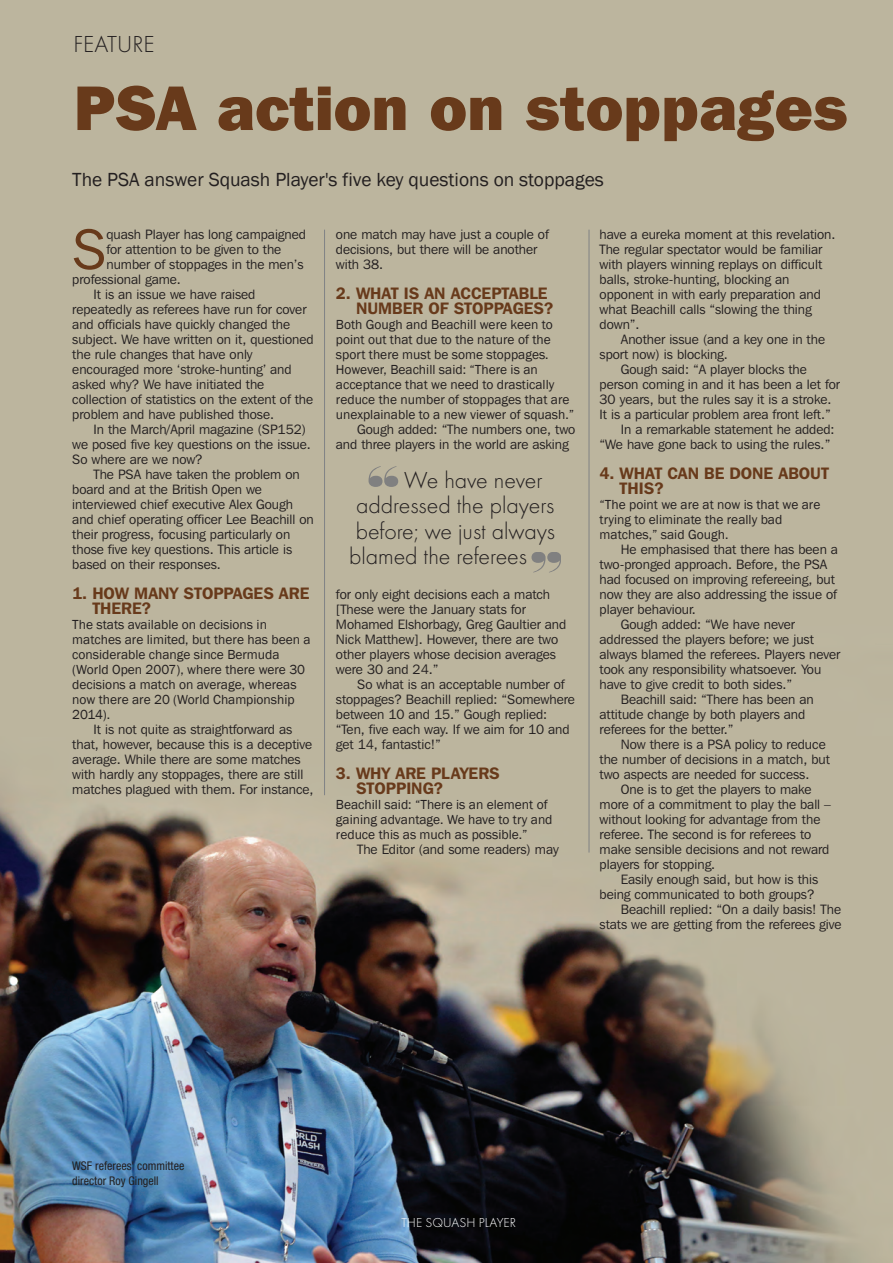
<style>
.page{position:relative;width:893px;height:1263px;background:#fff}
.page>*{position:absolute;margin:0;border:0;box-sizing:border-box;transform-origin:0 0}
.t1{font:800 62.55px "Franklin Gothic IT Cby BT";color:#683a1b}
.t2{font:56.7px "Franklin Gothic IT Cby BT";color:#683a1b}
.t3{font:300 24px "Futura T";color:#231f20}
.t4{font:19.5px "Franklin Gothic";color:#231f20}
.t5{font:600 16.5px/15px "Franklin Gothic IT Cby BT";color:#683a1b}
.t6{font:13.5px/15px "Franklin Gothic IT Cby BT";color:#231f20}
.t7{font:13.5px/15px "Franklin Gothic";color:#231f20}
.t8{font:300 13.5px "Futura T";color:#fff}
.t9{font:condensed 12px/14.4px "Helvetica Neue";color:#231f20}
</style>
<div class="page">
<img style="left:0;top:0;width:893px;height:1263px">
<hr style="left:324px;top:230px;width:1px;height:565px;background:#808285">
<hr style="left:589px;top:230px;width:1px;height:622px;background:#808285">
<svg style="left:369px;top:467px;width:29px;height:20px"></svg>
<svg style="left:531px;top:552px;width:30px;height:20px"></svg>
<h3 class="t3" style="left:74px;top:29px;width:83px">FEATURE</h3>
<h1 class="t1" style="left:74px;top:87px;width:776px">PSA action on stoppages</h1>
<h3 class="t4" style="left:72px;top:168px;width:533px">The PSA answer Squash Player's five key questions on stoppages</h3>
<h2 class="t2" style="left:72px;top:230px;width:36px">S</h2>
<p class="t6" style="left:106px;top:228px;width:201px">quash Player has long campaigned</p>
<p class="t6" style="left:106px;top:243px;width:176px">for attention to be given to the</p>
<p class="t6" style="left:106px;top:258px;width:199px">number of stoppages in the men’s</p>
<p class="t6" style="left:72px;top:273px;width:110px">professional game.</p>
<p class="t6" style="left:94px;top:288px;width:163px">It is an issue we have raised</p>
<p class="t6" style="left:72px;top:303px;width:236px">repeatedly as referees have run for cover</p>
<p class="t6" style="left:72px;top:318px;width:219px">and officials have quickly changed the</p>
<p class="t6" style="left:72px;top:333px;width:243px">subject. We have written on it, questioned</p>
<p class="t6" style="left:72px;top:348px;width:182px">the rule changes that have only</p>
<p class="t6" style="left:72px;top:363px;width:221px">encouraged more ‘stroke-hunting’ and</p>
<p class="t6" style="left:72px;top:378px;width:194px">asked why? We have initiated the</p>
<p class="t6" style="left:72px;top:393px;width:242px">collection of statistics on the extent of the</p>
<p class="t6" style="left:72px;top:408px;width:203px">problem and have published those.</p>
<p class="t6" style="left:94px;top:423px;width:214px">In the March/April magazine (SP152)</p>
<p class="t6" style="left:72px;top:438px;width:240px">we posed five key questions on the issue.</p>
<p class="t6" style="left:72px;top:453px;width:132px">So where are we now?</p>
<p class="t6" style="left:94px;top:468px;width:208px">The PSA have taken the problem on</p>
<p class="t6" style="left:72px;top:483px;width:191px">board and at the British Open we</p>
<p class="t6" style="left:72px;top:498px;width:222px">interviewed chief executive Alex Gough</p>
<p class="t6" style="left:72px;top:513px;width:243px">and chief operating officer Lee Beachill on</p>
<p class="t6" style="left:72px;top:528px;width:219px">their progress, focusing particularly on</p>
<p class="t6" style="left:72px;top:543px;width:221px">those five key questions. This article is</p>
<p class="t6" style="left:72px;top:558px;width:150px">based on their responses.</p>
<p class="t5" style="left:92px;top:587px;width:219px;text-indent:-20px">1. HOW MANY STOPPAGES ARE<br>THERE?</p>
<p class="t7" style="left:72px;top:617px;width:240px">The stats available on decisions in matches are limited, but there has been a considerable change since Bermuda (World Open 2007), where there were 30 decisions a match on average, whereas now there are 20 (World Championship<br>2014).</p>
<p class="t6" style="left:72px;top:723px;width:243px;text-indent:21px">It is not quite as straightforward as that, however, because this is a deceptive average. While there are some matches with hardly any stoppages, there are still matches plagued with them. For instance,</p>
<p class="t6" style="left:336px;top:228px;width:214px">one match may have just a couple of decisions, but there will be another with 38.</p>
<p class="t5" style="left:356px;top:287px;width:199px;text-indent:-20px">2. WHAT IS AN ACCEPTABLE<br>NUMBER OF STOPPAGES?</p>
<p class="t7" style="left:336px;top:317px;width:240px">Both Gough and Beachill were keen to point out that due to the nature of the sport there must be some stoppages.<br>However, Beachill said: “There is an acceptance that we need to drastically reduce the number of stoppages that are unexplainable to a new viewer of squash.”</p>
<p class="t6" style="left:336px;top:423px;width:241px;text-indent:21px">Gough added: “The numbers one, two and three players in the world are asking</p>
<h3 class="t3" style="left:404px;top:466px;width:140px">We have never</h3>
<h3 class="t3" style="left:356px;top:491px;width:200px">addressed the players</h3>
<h3 class="t3" style="left:356px;top:517px;width:201px">before; we just always</h3>
<h3 class="t3" style="left:349px;top:542px;width:179px">blamed the referees</h3>
<p class="t6" style="left:336px;top:588px;width:232px">for only eight decisions each a match [These were the January stats for Mohamed Elshorbagy, Greg Gaultier and Nick Matthew]. However, there are two other players whose decision averages were 30 and 24.”</p>
<p class="t6" style="left:336px;top:678px;width:241px;text-indent:21px">So what is an acceptable number of stoppages? Beachill replied: “Somewhere between 10 and 15.” Gough replied: “Ten, five each way. If we aim for 10 and get 14, fantastic!”</p>
<p class="t5" style="left:356px;top:767px;width:145px;text-indent:-20px">3. WHY ARE PLAYERS<br>STOPPING?</p>
<p class="t7" style="left:336px;top:797px;width:218px">Beachill said: “There is an element of gaining advantage. We have to try and reduce this as much as possible.”</p>
<p class="t6" style="left:357px;top:843px;width:203px">The Editor (and some readers) may</p>
<p class="t6" style="left:600px;top:228px;width:237px">have a eureka moment at this revelation.<br>The regular spectator would be familiar with players winning replays on difficult balls, stroke-hunting, blocking an opponent in with early preparation and what Beachill calls “slowing the thing down”.</p>
<p class="t6" style="left:600px;top:333px;width:227px;text-indent:21px">Another issue (and a key one in the sport now) is blocking.</p>
<p class="t6" style="left:621px;top:363px;width:188px">Gough said: “A player blocks the</p>
<p class="t6" style="left:600px;top:378px;width:242px">person coming in and it has been a let for</p>
<p class="t6" style="left:600px;top:393px;width:233px">30 years, but the rules say it is a stroke.</p>
<p class="t6" style="left:600px;top:408px;width:233px">It is a particular problem area front left.”</p>
<p class="t6" style="left:621px;top:423px;width:215px">In a remarkable statement he added:</p>
<p class="t6" style="left:600px;top:438px;width:232px">“We have gone back to using the rules.”</p>
<p class="t5" style="left:620px;top:467px;width:211px;text-indent:-20px">4. WHAT CAN BE DONE ABOUT<br>THIS?</p>
<p class="t7" style="left:600px;top:497px;width:222px">“The point we are at now is that we are trying to eliminate the really bad matches,” said Gough.</p>
<p class="t6" style="left:621px;top:543px;width:219px">He emphasised that there has been a</p>
<p class="t6" style="left:600px;top:558px;width:229px">two-pronged approach. Before, the PSA</p>
<p class="t6" style="left:600px;top:573px;width:237px">had focused on improving refereeing, but</p>
<p class="t6" style="left:600px;top:588px;width:239px">now they are also addressing the issue of</p>
<p class="t6" style="left:600px;top:603px;width:98px">player behaviour.</p>
<p class="t6" style="left:621px;top:618px;width:176px">Gough added: “We have never</p>
<p class="t6" style="left:600px;top:633px;width:216px">addressed the players before; we just</p>
<p class="t6" style="left:600px;top:648px;width:242px">always blamed the referees. Players never</p>
<p class="t6" style="left:600px;top:663px;width:223px">took any responsibility whatsoever. You</p>
<p class="t6" style="left:600px;top:678px;width:194px">have to give credit to both sides.”</p>
<p class="t6" style="left:621px;top:693px;width:194px">Beachill said: “There has been an</p>
<p class="t6" style="left:600px;top:708px;width:207px">attitude change by both players and</p>
<p class="t6" style="left:600px;top:723px;width:135px">referees for the better.”</p>
<p class="t6" style="left:621px;top:738px;width:206px">Now there is a PSA policy to reduce</p>
<p class="t6" style="left:600px;top:753px;width:232px">the number of decisions in a match, but</p>
<p class="t6" style="left:600px;top:768px;width:211px">two aspects are needed for success.</p>
<p class="t6" style="left:621px;top:783px;width:192px">One is to get the players to make</p>
<p class="t6" style="left:600px;top:798px;width:233px">more of a commitment to play the ball –</p>
<p class="t6" style="left:600px;top:813px;width:222px">without looking for advantage from the</p>
<p class="t6" style="left:600px;top:828px;width:213px">referee. The second is for referees to</p>
<p class="t6" style="left:600px;top:843px;width:231px">make sensible decisions and not reward</p>
<p class="t6" style="left:600px;top:858px;width:117px">players for stopping.</p>
<p class="t6" style="left:621px;top:873px;width:199px">Easily enough said, but how is this</p>
<p class="t6" style="left:600px;top:888px;width:217px">being communicated to both groups?</p>
<p class="t6" style="left:621px;top:903px;width:222px">Beachill replied: “On a daily basis! The</p>
<p class="t6" style="left:600px;top:918px;width:243px">stats we are getting from the referees give</p>
<p class="t9" style="left:72px;top:1160px;width:114px">WSF referees' committee director Roy Gingell</p>
<p class="t8" style="left:401px;top:1214px;width:116px">THE SQUASH PLAYER</p>
</div>
